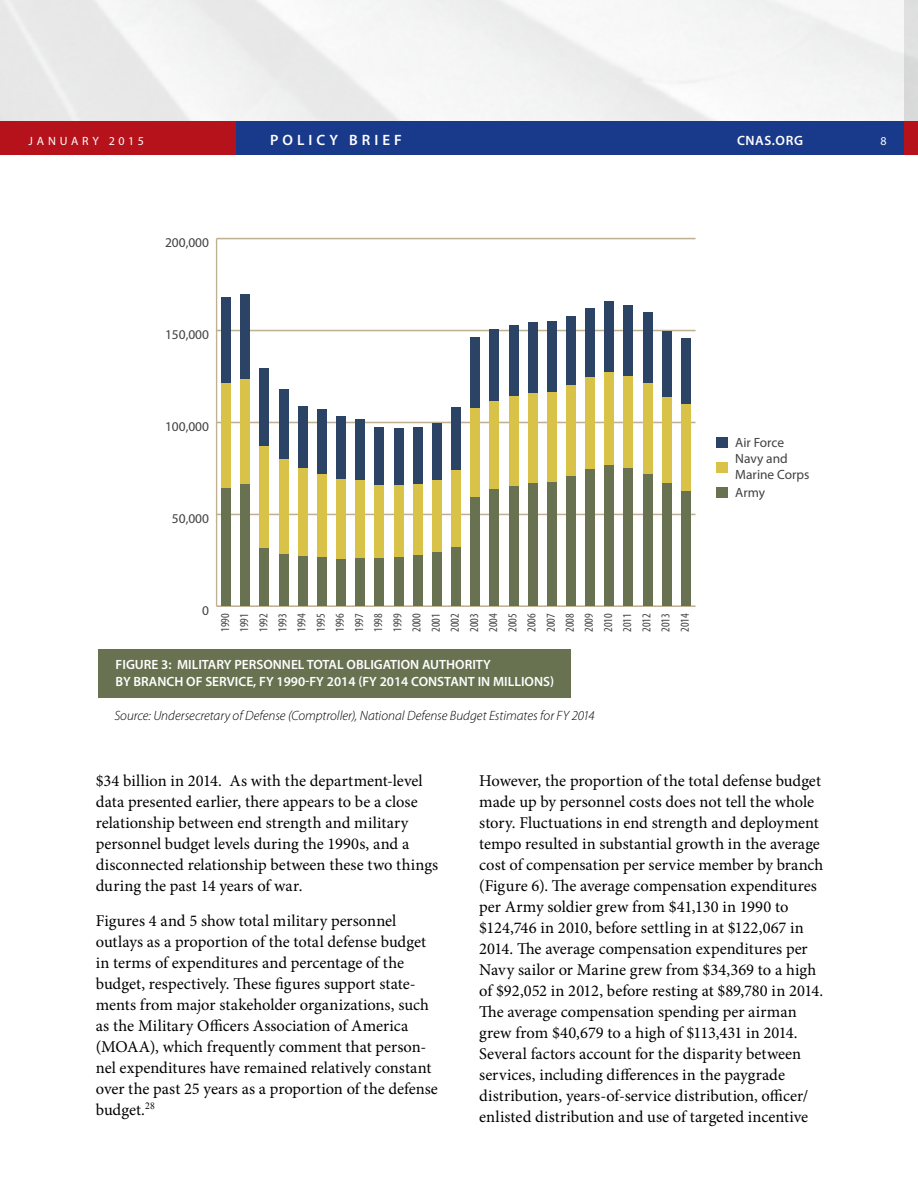
<style>
.page{position:relative;width:918px;height:1188px;background:#fff}
.page>*{position:absolute;margin:0;border:0;box-sizing:border-box;transform-origin:0 0}
.t1{font:16.5px/21px "Minion Pro";color:#000}
.t2{font:600 15px "Myriad Pro";letter-spacing:.27em;color:#fff}
.t3{font:italic 300 13.5px "Myriad Pro";color:#000}
.t4{font:600 13.5px "Myriad Pro";letter-spacing:.045em;color:#fff}
.t5{font:600 13.35px/17px "Myriad Pro";color:#fff}
.t6{font:13.35px/16.2px "Myriad Pro";color:#414042}
.t7{font:condensed 12.15px/19.2px "Myriad Pro";color:#414042;text-align:justify}
.t8{font:12px "Myriad Pro";letter-spacing:.31em;color:#fff}
</style>
<div class="page">
<img style="left:0;top:0;width:904px;height:122px">
<div style="left:904px;top:0;width:14px;height:122px;background:#dadbdb"></div>
<div style="left:236px;top:122px;width:682px;height:33px;background:#19398a"></div>
<div style="left:0;top:122px;width:236px;height:33px;background:#b5121b"></div>
<div style="left:904px;top:122px;width:14px;height:33px;background:#b5121b"></div>
<hr style="left:216px;top:239px;width:1px;height:367px;background:#beb191">
<hr style="left:217px;top:605px;width:479px;height:2px;background:#beb191">
<hr style="left:217px;top:514px;width:479px;height:1px;background:#beb191">
<hr style="left:217px;top:422px;width:479px;height:1px;background:#beb191">
<hr style="left:217px;top:330px;width:479px;height:1px;background:#beb191">
<hr style="left:217px;top:238px;width:479px;height:1px;background:#beb191">
<div style="left:221px;top:488px;width:10px;height:118px;background:#687251"></div>
<div style="left:241px;top:484px;width:9px;height:122px;background:#687251"></div>
<div style="left:260px;top:548px;width:9px;height:58px;background:#687251"></div>
<div style="left:279px;top:553px;width:9px;height:53px;background:#687251"></div>
<div style="left:298px;top:556px;width:10px;height:50px;background:#687251"></div>
<div style="left:317px;top:557px;width:10px;height:49px;background:#687251"></div>
<div style="left:336px;top:558px;width:10px;height:48px;background:#687251"></div>
<div style="left:355px;top:558px;width:10px;height:48px;background:#687251"></div>
<div style="left:375px;top:558px;width:9px;height:48px;background:#687251"></div>
<div style="left:394px;top:557px;width:9px;height:49px;background:#687251"></div>
<div style="left:413px;top:555px;width:10px;height:51px;background:#687251"></div>
<div style="left:432px;top:552px;width:10px;height:54px;background:#687251"></div>
<div style="left:451px;top:546px;width:10px;height:60px;background:#687251"></div>
<div style="left:470px;top:497px;width:10px;height:109px;background:#687251"></div>
<div style="left:490px;top:489px;width:9px;height:117px;background:#687251"></div>
<div style="left:509px;top:486px;width:9px;height:120px;background:#687251"></div>
<div style="left:528px;top:483px;width:9px;height:123px;background:#687251"></div>
<div style="left:547px;top:481px;width:10px;height:125px;background:#687251"></div>
<div style="left:566px;top:475px;width:10px;height:131px;background:#687251"></div>
<div style="left:585px;top:469px;width:10px;height:137px;background:#687251"></div>
<div style="left:605px;top:465px;width:9px;height:141px;background:#687251"></div>
<div style="left:624px;top:468px;width:9px;height:138px;background:#687251"></div>
<div style="left:643px;top:474px;width:9px;height:132px;background:#687251"></div>
<div style="left:662px;top:483px;width:10px;height:123px;background:#687251"></div>
<div style="left:681px;top:490px;width:10px;height:116px;background:#687251"></div>
<div style="left:221px;top:383px;width:10px;height:105px;background:#d8c247"></div>
<div style="left:241px;top:379px;width:9px;height:105px;background:#d8c247"></div>
<div style="left:260px;top:446px;width:9px;height:102px;background:#d8c247"></div>
<div style="left:279px;top:459px;width:9px;height:94px;background:#d8c247"></div>
<div style="left:298px;top:468px;width:10px;height:88px;background:#d8c247"></div>
<div style="left:317px;top:474px;width:10px;height:83px;background:#d8c247"></div>
<div style="left:336px;top:479px;width:10px;height:79px;background:#d8c247"></div>
<div style="left:355px;top:480px;width:10px;height:78px;background:#d8c247"></div>
<div style="left:375px;top:484px;width:9px;height:74px;background:#d8c247"></div>
<div style="left:394px;top:485px;width:9px;height:72px;background:#d8c247"></div>
<div style="left:413px;top:484px;width:10px;height:71px;background:#d8c247"></div>
<div style="left:432px;top:479px;width:10px;height:73px;background:#d8c247"></div>
<div style="left:451px;top:470px;width:10px;height:76px;background:#d8c247"></div>
<div style="left:470px;top:408px;width:10px;height:89px;background:#d8c247"></div>
<div style="left:490px;top:401px;width:9px;height:88px;background:#d8c247"></div>
<div style="left:509px;top:396px;width:9px;height:90px;background:#d8c247"></div>
<div style="left:528px;top:392px;width:9px;height:91px;background:#d8c247"></div>
<div style="left:547px;top:392px;width:10px;height:89px;background:#d8c247"></div>
<div style="left:566px;top:385px;width:10px;height:90px;background:#d8c247"></div>
<div style="left:585px;top:377px;width:10px;height:92px;background:#d8c247"></div>
<div style="left:605px;top:372px;width:9px;height:93px;background:#d8c247"></div>
<div style="left:624px;top:375px;width:9px;height:93px;background:#d8c247"></div>
<div style="left:643px;top:382px;width:9px;height:92px;background:#d8c247"></div>
<div style="left:662px;top:396px;width:10px;height:87px;background:#d8c247"></div>
<div style="left:681px;top:404px;width:10px;height:86px;background:#d8c247"></div>
<div style="left:221px;top:298px;width:10px;height:85px;background:#2b4465"></div>
<div style="left:241px;top:294px;width:9px;height:85px;background:#2b4465"></div>
<div style="left:260px;top:369px;width:9px;height:77px;background:#2b4465"></div>
<div style="left:279px;top:389px;width:9px;height:70px;background:#2b4465"></div>
<div style="left:298px;top:406px;width:10px;height:62px;background:#2b4465"></div>
<div style="left:317px;top:409px;width:10px;height:65px;background:#2b4465"></div>
<div style="left:336px;top:417px;width:10px;height:62px;background:#2b4465"></div>
<div style="left:355px;top:420px;width:10px;height:60px;background:#2b4465"></div>
<div style="left:375px;top:427px;width:9px;height:57px;background:#2b4465"></div>
<div style="left:394px;top:428px;width:9px;height:57px;background:#2b4465"></div>
<div style="left:413px;top:427px;width:10px;height:57px;background:#2b4465"></div>
<div style="left:432px;top:423px;width:10px;height:56px;background:#2b4465"></div>
<div style="left:451px;top:407px;width:10px;height:63px;background:#2b4465"></div>
<div style="left:470px;top:337px;width:10px;height:71px;background:#2b4465"></div>
<div style="left:490px;top:330px;width:9px;height:71px;background:#2b4465"></div>
<div style="left:509px;top:325px;width:9px;height:71px;background:#2b4465"></div>
<div style="left:528px;top:322px;width:9px;height:70px;background:#2b4465"></div>
<div style="left:547px;top:322px;width:10px;height:70px;background:#2b4465"></div>
<div style="left:566px;top:317px;width:10px;height:68px;background:#2b4465"></div>
<div style="left:585px;top:309px;width:10px;height:68px;background:#2b4465"></div>
<div style="left:605px;top:301px;width:9px;height:71px;background:#2b4465"></div>
<div style="left:624px;top:305px;width:9px;height:70px;background:#2b4465"></div>
<div style="left:643px;top:312px;width:9px;height:70px;background:#2b4465"></div>
<div style="left:662px;top:331px;width:10px;height:65px;background:#2b4465"></div>
<div style="left:681px;top:338px;width:10px;height:66px;background:#2b4465"></div>
<div style="left:99px;top:649px;width:472px;height:49px;background:#687251"></div>
<div style="left:716px;top:437px;width:12px;height:11px;background:#2b4465"></div>
<div style="left:716px;top:462px;width:12px;height:11px;background:#d8c247"></div>
<div style="left:716px;top:487px;width:12px;height:11px;background:#687251"></div>
<p class="t8" style="left:29px;top:134px;width:117px">JANUARY 2015</p>
<p class="t2" style="left:270px;top:131px;width:133px">POLICY BRIEF</p>
<p class="t4" style="left:737px;top:132px;width:68px">CNAS.ORG</p>
<p class="t8" style="left:880px;top:134px;width:8px">8</p>
<p class="t6" style="left:165px;top:234px;width:46px">200,000</p>
<p class="t6" style="left:165px;top:326px;width:46px">150,000</p>
<p class="t6" style="left:165px;top:418px;width:46px">100,000</p>
<p class="t6" style="left:172px;top:510px;width:39px">50,000</p>
<p class="t6" style="left:202px;top:602px;width:8px">0</p>
<p class="t7" style="left:215px;top:632px;width:20px;rotate:-90deg">1990<br>1991<br>1992<br>1993<br>1994<br>1995<br>1996<br>1997<br>1998<br>1999<br>2000<br>2001<br>2002<br>2003<br>2004<br>2005<br>2006<br>2007<br>2008<br>2009<br>2010<br>2011<br>2012<br>2013<br>2014</p>
<p class="t5" style="left:116px;top:655px;width:440px">FIGURE 3: MILITARY PERSONNEL TOTAL OBLIGATION AUTHORITY<br>BY BRANCH OF SERVICE, FY 1990-FY 2014 (FY 2014 CONSTANT IN MILLIONS)</p>
<p class="t3" style="left:114px;top:707px;width:482px">Source: Undersecretary of Defense (Comptroller), National Defense Budget Estimates for FY 2014</p>
<p class="t6" style="left:735px;top:434px;width:76px">Air Force<br>Navy and<br>Marine Corps</p>
<p class="t6" style="left:735px;top:484px;width:31px">Army</p>
<p class="t1" style="left:96px;top:770px;width:344px">$34 billion in 2014. As with the department-level data presented earlier, there appears to be a close relationship between end strength and military personnel budget levels during the 1990s, and a disconnected relationship between these two things during the past 14 years of war.</p>
<p class="t1" style="left:96px;top:910px;width:344px">Figures 4 and 5 show total military personnel outlays as a proportion of the total defense budget in terms of expenditures and percentage of the budget, respectively. These figures support state&shy;ments from major stakeholder organizations, such as the Military Officers Association of America (MOAA), which frequently comment that person&shy;nel expenditures have remained relatively constant over the past 25 years as a proportion of the defense budget.<sup>28</sup></p>
<p class="t1" style="left:479px;top:770px;width:346px">However, the proportion of the total defense budget made up by personnel costs does not tell the whole story. Fluctuations in end strength and deployment tempo resulted in substantial growth in the average cost of compensation per service member by branch (Figure 6). The average compensation expenditures per Army soldier grew from $41,130 in 1990 to $124,746 in 2010, before settling in at $122,067 in 2014. The average compensation expenditures per Navy sailor or Marine grew from $34,369 to a high of $92,052 in 2012, before resting at $89,780 in 2014.<br>The average compensation spending per airman grew from $40,679 to a high of $113,431 in 2014.<br>Several factors account for the disparity between services, including differences in the paygrade distribution, years-of-service distribution, officer/ enlisted distribution and use of targeted incentive</p>
</div>
